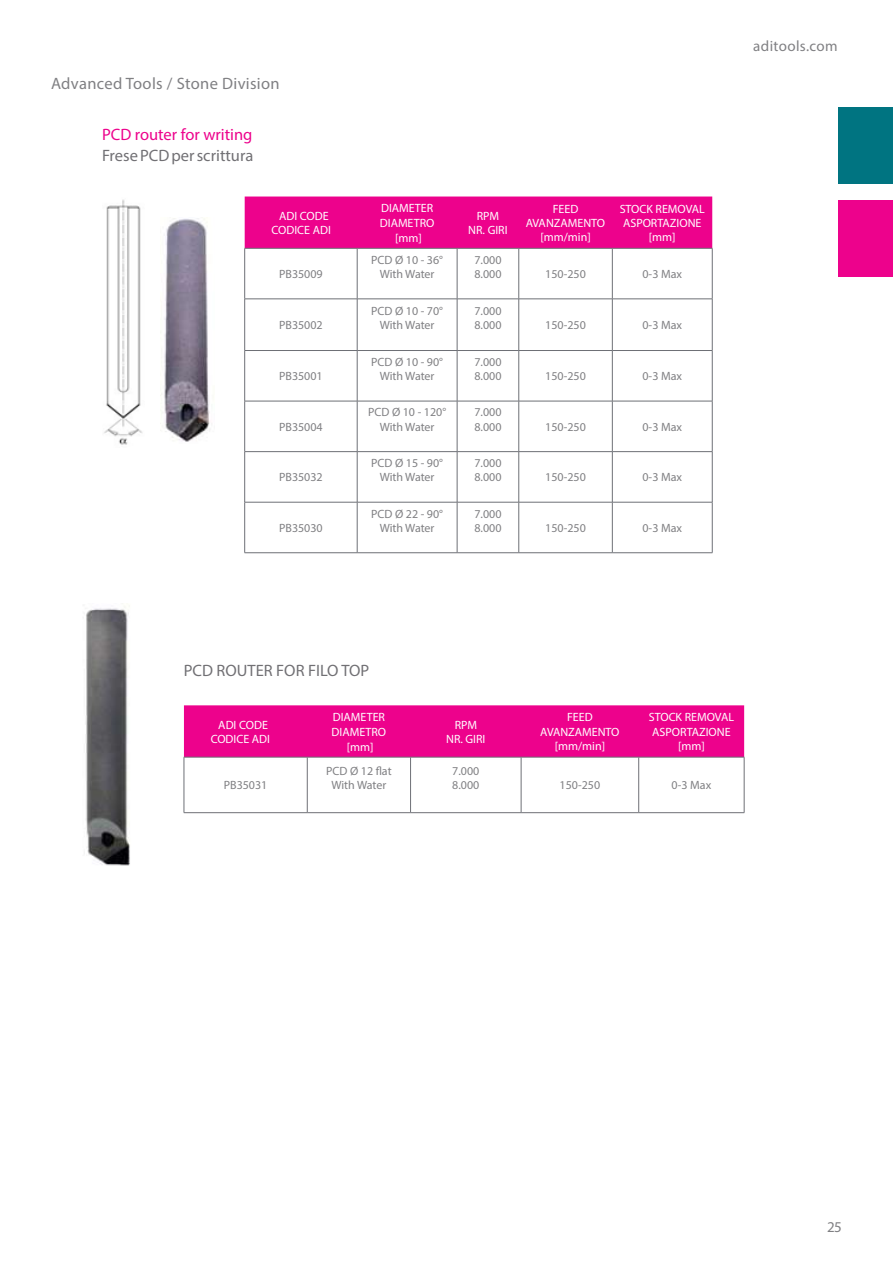
<style>
.page{position:relative;width:893px;height:1263px;background:#fff}
.page>*{position:absolute;margin:0;border:0;box-sizing:border-box;transform-origin:0 0}
.t1{font:16.5px "Myriad Pro";color:#717074}
.t2{font:16.5px "Myriad Pro";letter-spacing:.02em;color:#808083}
.t3{font:16.5px "Myriad Pro";color:#ed028c}
.t4{font:15px "Myriad Pro";letter-spacing:.025em;color:#808083}
.t5{font:12px/14.4px "Myriad Pro";color:#808083;text-align:center}
.t6{font:12px/14.4px "Myriad Pro";color:#fff;text-align:center}
</style>
<div class="page">
<img style="left:160px;top:218px;width:50px;height:224px">
<img style="left:104px;top:199px;width:39px;height:246px">
<img style="left:84px;top:605px;width:46px;height:261px">
<div style="left:184px;top:705px;width:560px;height:52px;background:#ed028c"></div>
<hr style="left:184px;top:757px;width:123px;height:1px;background:#6e7076">
<hr style="left:184px;top:757px;width:1px;height:55px;background:#6e7076">
<hr style="left:307px;top:757px;width:104px;height:1px;background:#6e7076">
<hr style="left:307px;top:757px;width:1px;height:55px;background:#6e7076">
<hr style="left:411px;top:757px;width:110px;height:1px;background:#6e7076">
<hr style="left:410px;top:757px;width:1px;height:55px;background:#6e7076">
<hr style="left:521px;top:757px;width:118px;height:1px;background:#6e7076">
<hr style="left:521px;top:757px;width:1px;height:55px;background:#6e7076">
<hr style="left:639px;top:757px;width:105px;height:1px;background:#6e7076">
<hr style="left:638px;top:757px;width:1px;height:55px;background:#6e7076">
<hr style="left:744px;top:757px;width:1px;height:55px;background:#6e7076">
<hr style="left:184px;top:812px;width:123px;height:1px;background:#6e7076">
<hr style="left:307px;top:812px;width:104px;height:1px;background:#6e7076">
<hr style="left:411px;top:812px;width:110px;height:1px;background:#6e7076">
<hr style="left:521px;top:812px;width:118px;height:1px;background:#6e7076">
<hr style="left:639px;top:812px;width:105px;height:1px;background:#6e7076">
<div style="left:245px;top:197px;width:467px;height:51px;background:#ed028c"></div>
<hr style="left:244px;top:248px;width:113px;height:1px;background:#6e7076">
<hr style="left:244px;top:248px;width:1px;height:51px;background:#6e7076">
<hr style="left:357px;top:248px;width:100px;height:1px;background:#6e7076">
<hr style="left:357px;top:248px;width:1px;height:51px;background:#6e7076">
<hr style="left:457px;top:248px;width:62px;height:1px;background:#6e7076">
<hr style="left:457px;top:248px;width:1px;height:51px;background:#6e7076">
<hr style="left:519px;top:248px;width:93px;height:1px;background:#6e7076">
<hr style="left:518px;top:248px;width:1px;height:51px;background:#6e7076">
<hr style="left:612px;top:248px;width:100px;height:1px;background:#6e7076">
<hr style="left:612px;top:248px;width:1px;height:51px;background:#6e7076">
<hr style="left:712px;top:248px;width:1px;height:51px;background:#6e7076">
<hr style="left:244px;top:299px;width:113px;height:1px;background:#6e7076">
<hr style="left:244px;top:299px;width:1px;height:51px;background:#6e7076">
<hr style="left:357px;top:299px;width:100px;height:1px;background:#6e7076">
<hr style="left:357px;top:299px;width:1px;height:51px;background:#6e7076">
<hr style="left:457px;top:299px;width:62px;height:1px;background:#6e7076">
<hr style="left:457px;top:299px;width:1px;height:51px;background:#6e7076">
<hr style="left:519px;top:299px;width:93px;height:1px;background:#6e7076">
<hr style="left:518px;top:299px;width:1px;height:51px;background:#6e7076">
<hr style="left:612px;top:299px;width:100px;height:1px;background:#6e7076">
<hr style="left:612px;top:299px;width:1px;height:51px;background:#6e7076">
<hr style="left:712px;top:299px;width:1px;height:51px;background:#6e7076">
<hr style="left:244px;top:350px;width:113px;height:1px;background:#6e7076">
<hr style="left:244px;top:351px;width:1px;height:50px;background:#6e7076">
<hr style="left:357px;top:350px;width:100px;height:1px;background:#6e7076">
<hr style="left:357px;top:351px;width:1px;height:50px;background:#6e7076">
<hr style="left:457px;top:350px;width:62px;height:1px;background:#6e7076">
<hr style="left:457px;top:351px;width:1px;height:50px;background:#6e7076">
<hr style="left:519px;top:350px;width:93px;height:1px;background:#6e7076">
<hr style="left:518px;top:351px;width:1px;height:50px;background:#6e7076">
<hr style="left:612px;top:350px;width:100px;height:1px;background:#6e7076">
<hr style="left:612px;top:351px;width:1px;height:50px;background:#6e7076">
<hr style="left:712px;top:351px;width:1px;height:50px;background:#6e7076">
<hr style="left:244px;top:401px;width:113px;height:1px;background:#6e7076">
<hr style="left:244px;top:401px;width:1px;height:50px;background:#6e7076">
<hr style="left:357px;top:401px;width:100px;height:1px;background:#6e7076">
<hr style="left:357px;top:401px;width:1px;height:50px;background:#6e7076">
<hr style="left:457px;top:401px;width:62px;height:1px;background:#6e7076">
<hr style="left:457px;top:401px;width:1px;height:50px;background:#6e7076">
<hr style="left:519px;top:401px;width:93px;height:1px;background:#6e7076">
<hr style="left:518px;top:401px;width:1px;height:50px;background:#6e7076">
<hr style="left:612px;top:401px;width:100px;height:1px;background:#6e7076">
<hr style="left:612px;top:401px;width:1px;height:50px;background:#6e7076">
<hr style="left:712px;top:401px;width:1px;height:50px;background:#6e7076">
<hr style="left:244px;top:451px;width:113px;height:1px;background:#6e7076">
<hr style="left:244px;top:452px;width:1px;height:50px;background:#6e7076">
<hr style="left:357px;top:451px;width:100px;height:1px;background:#6e7076">
<hr style="left:357px;top:452px;width:1px;height:50px;background:#6e7076">
<hr style="left:457px;top:451px;width:62px;height:1px;background:#6e7076">
<hr style="left:457px;top:452px;width:1px;height:50px;background:#6e7076">
<hr style="left:519px;top:451px;width:93px;height:1px;background:#6e7076">
<hr style="left:518px;top:452px;width:1px;height:50px;background:#6e7076">
<hr style="left:612px;top:451px;width:100px;height:1px;background:#6e7076">
<hr style="left:612px;top:452px;width:1px;height:50px;background:#6e7076">
<hr style="left:712px;top:452px;width:1px;height:50px;background:#6e7076">
<hr style="left:244px;top:502px;width:113px;height:1px;background:#6e7076">
<hr style="left:244px;top:502px;width:1px;height:50px;background:#6e7076">
<hr style="left:357px;top:502px;width:100px;height:1px;background:#6e7076">
<hr style="left:357px;top:502px;width:1px;height:50px;background:#6e7076">
<hr style="left:457px;top:502px;width:62px;height:1px;background:#6e7076">
<hr style="left:457px;top:502px;width:1px;height:50px;background:#6e7076">
<hr style="left:519px;top:502px;width:93px;height:1px;background:#6e7076">
<hr style="left:518px;top:502px;width:1px;height:50px;background:#6e7076">
<hr style="left:612px;top:502px;width:100px;height:1px;background:#6e7076">
<hr style="left:612px;top:502px;width:1px;height:50px;background:#6e7076">
<hr style="left:712px;top:502px;width:1px;height:50px;background:#6e7076">
<hr style="left:244px;top:552px;width:113px;height:1px;background:#6e7076">
<hr style="left:357px;top:552px;width:100px;height:1px;background:#6e7076">
<hr style="left:457px;top:552px;width:62px;height:1px;background:#6e7076">
<hr style="left:519px;top:552px;width:93px;height:1px;background:#6e7076">
<hr style="left:612px;top:552px;width:100px;height:1px;background:#6e7076">
<div style="left:839px;top:107px;width:54px;height:77px;background:#007481"></div>
<div style="left:839px;top:201px;width:54px;height:76px;background:#ed028c"></div>
<h1 class="t2" style="left:51px;top:73px;width:230px">Advanced Tools / Stone Division</h1>
<h1 class="t3" style="left:102px;top:124px;width:152px">PCD router for writing</h1>
<h1 class="t1" style="left:102px;top:145px;width:153px">Frese PCD per scrittura</h1>
<p class="t6" style="left:271px;top:208px;width:61px">ADI CODE<br>CODICE ADI</p>
<p class="t6" style="left:380px;top:200px;width:56px;line-height:15px">DIAMETER<br>DIAMETRO [mm]</p>
<p class="t6" style="left:468px;top:208px;width:41px">RPM<br>NR. GIRI</p>
<p class="t6" style="left:526px;top:201px;width:81px">FEED<br>AVANZAMENTO [mm/min]</p>
<p class="t6" style="left:620px;top:201px;width:87px">STOCK REMOVAL<br>ASPORTAZIONE [mm]</p>
<p class="t5" style="left:279px;top:267px;width:45px">PB35009</p>
<p class="t5" style="left:371px;top:252px;width:73px">PCD Ø 10 - 36°<br>With Water</p>
<p class="t5" style="left:474px;top:252px;width:29px;text-align:left">7.000<br>8.000</p>
<p class="t5" style="left:545px;top:267px;width:42px">150-250</p>
<p class="t5" style="left:642px;top:267px;width:41px">0-3 Max</p>
<p class="t5" style="left:279px;top:318px;width:45px">PB35002</p>
<p class="t5" style="left:371px;top:303px;width:73px">PCD Ø 10 - 70°<br>With Water</p>
<p class="t5" style="left:474px;top:303px;width:29px;text-align:left">7.000<br>8.000</p>
<p class="t5" style="left:545px;top:318px;width:42px">150-250</p>
<p class="t5" style="left:642px;top:318px;width:41px">0-3 Max</p>
<p class="t5" style="left:279px;top:369px;width:45px">PB35001</p>
<p class="t5" style="left:371px;top:354px;width:73px">PCD Ø 10 - 90°<br>With Water</p>
<p class="t5" style="left:474px;top:354px;width:29px;text-align:left">7.000<br>8.000</p>
<p class="t5" style="left:545px;top:369px;width:42px">150-250</p>
<p class="t5" style="left:642px;top:369px;width:41px">0-3 Max</p>
<p class="t5" style="left:279px;top:419px;width:45px">PB35004</p>
<p class="t5" style="left:368px;top:405px;width:80px">PCD Ø 10 - 120°<br>With Water</p>
<p class="t5" style="left:474px;top:405px;width:29px;text-align:left">7.000<br>8.000</p>
<p class="t5" style="left:545px;top:419px;width:42px">150-250</p>
<p class="t5" style="left:642px;top:419px;width:41px">0-3 Max</p>
<p class="t5" style="left:279px;top:470px;width:45px">PB35032</p>
<p class="t5" style="left:371px;top:456px;width:73px">PCD Ø 15 - 90°<br>With Water</p>
<p class="t5" style="left:474px;top:456px;width:29px;text-align:left">7.000<br>8.000</p>
<p class="t5" style="left:545px;top:470px;width:42px">150-250</p>
<p class="t5" style="left:642px;top:470px;width:41px">0-3 Max</p>
<p class="t5" style="left:279px;top:520px;width:45px">PB35030</p>
<p class="t5" style="left:371px;top:506px;width:73px">PCD Ø 22 - 90°<br>With Water</p>
<p class="t5" style="left:474px;top:506px;width:29px;text-align:left">7.000<br>8.000</p>
<p class="t5" style="left:545px;top:520px;width:42px">150-250</p>
<p class="t5" style="left:642px;top:520px;width:41px">0-3 Max</p>
<p class="t4" style="left:753px;top:36px;width:86px">aditools.com</p>
<h1 class="t1" style="left:184px;top:660px;width:187px">PCD ROUTER FOR FILO TOP</h1>
<p class="t6" style="left:211px;top:717px;width:61px">ADI CODE<br>CODICE ADI</p>
<p class="t6" style="left:332px;top:709px;width:56px;line-height:15px">DIAMETER<br>DIAMETRO [mm]</p>
<p class="t6" style="left:446px;top:717px;width:41px">RPM<br>NR. GIRI</p>
<p class="t6" style="left:540px;top:710px;width:81px">FEED<br>AVANZAMENTO [mm/min]</p>
<p class="t6" style="left:649px;top:710px;width:87px">STOCK REMOVAL<br>ASPORTAZIONE [mm]</p>
<p class="t5" style="left:224px;top:778px;width:45px">PB35031</p>
<p class="t5" style="left:326px;top:763px;width:67px">PCD Ø 12 flat<br>With Water</p>
<p class="t5" style="left:452px;top:763px;width:29px;text-align:left">7.000<br>8.000</p>
<p class="t5" style="left:560px;top:778px;width:42px">150-250</p>
<p class="t5" style="left:672px;top:778px;width:41px">0-3 Max</p>
<p class="t4" style="left:827px;top:1217px;width:16px">25</p>
</div>
